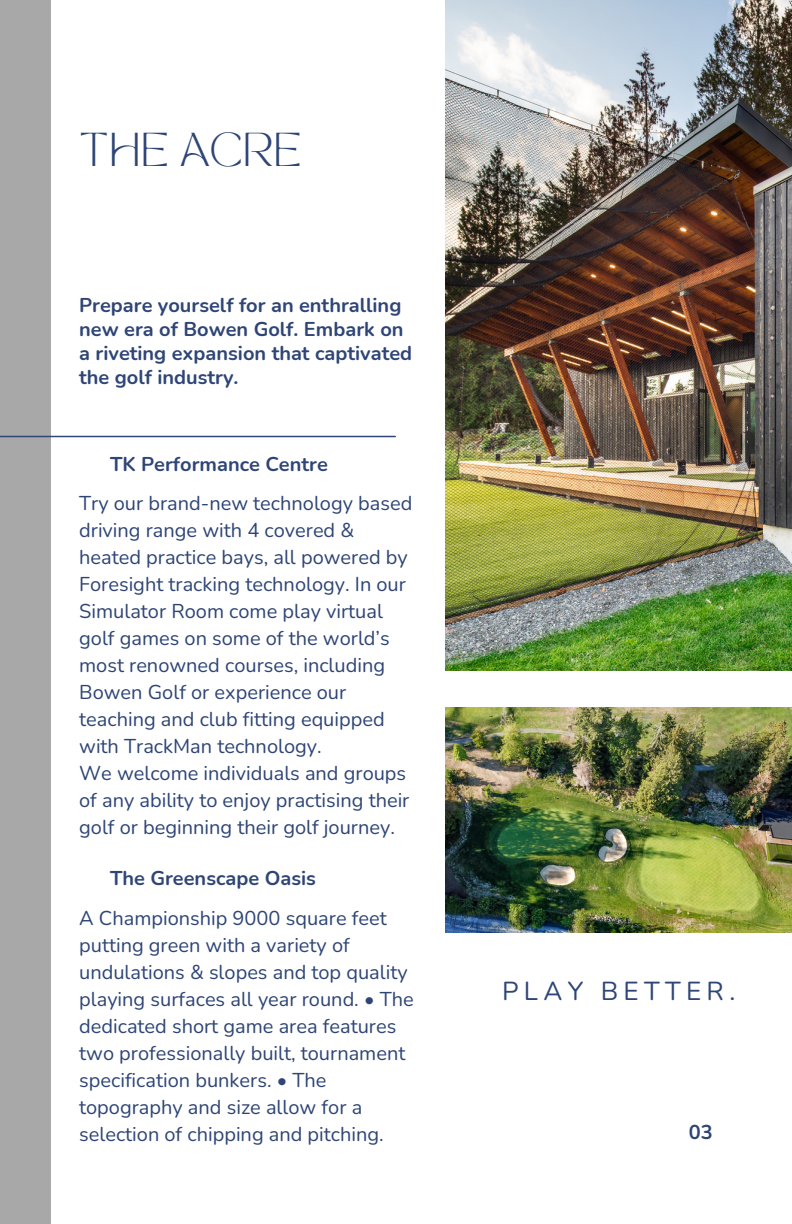
<style>
.page{position:relative;width:792px;height:1224px;background:#fff}
.page>*{position:absolute;margin:0;border:0;box-sizing:border-box;transform-origin:0 0}
.t1{font:33.2px "TAN MONCHERI Regular";letter-spacing:.02em;color:#2e4576}
.t2{font:26px "Nunito";letter-spacing:.205em;color:#2e4576}
.t3{font:20px/27px "Nunito";color:#2e4576}
.t4{font:700 20px/24px "Nunito";color:#2e4576}
</style>
<div class="page">
<div style="left:0;top:0;width:50px;height:1224px;background:#a8a8a8"></div>
<hr style="left:0;top:436px;width:395px;height:1px;background:#2e4576">
<img style="left:446px;top:0;width:346px;height:670px">
<img style="left:446px;top:707px;width:346px;height:225px">
<p class="t1" style="left:79px;top:133px;width:224px">THE ACRE</p>
<p class="t4" style="left:79px;top:294px;width:335px">Prepare yourself for an enthralling new era of Bowen Golf. Embark on a riveting expansion that captivated the golf industry.</p>
<p class="t4" style="left:110px;top:452px;width:219px">TK Performance Centre</p>
<p class="t3" style="left:79px;top:490px;width:335px">Try our brand-new technology based driving range with 4 covered &amp; heated practice bays, all powered by Foresight tracking technology. In our Simulator Room come play virtual golf games on some of the world’s most renowned courses, including Bowen Golf or experience our teaching and club fitting equipped with TrackMan technology.</p>
<p class="t3" style="left:79px;top:760px;width:332px">We welcome individuals and groups of any ability to enjoy practising their golf or beginning their golf journey.</p>
<p class="t4" style="left:110px;top:866px;width:207px">The Greenscape Oasis</p>
<p class="t3" style="left:79px;top:905px;width:336px">A Championship 9000 square feet putting green with a variety of undulations &amp; slopes and top quality playing surfaces all year round. • The dedicated short game area features two professionally built, tournament specification bunkers. • The topography and size allow for a selection of chipping and pitching.</p>
<p class="t2" style="left:502px;top:974px;width:235px">PLAY BETTER.</p>
<p class="t4" style="left:689px;top:1121px;width:25px">03</p>
</div>
